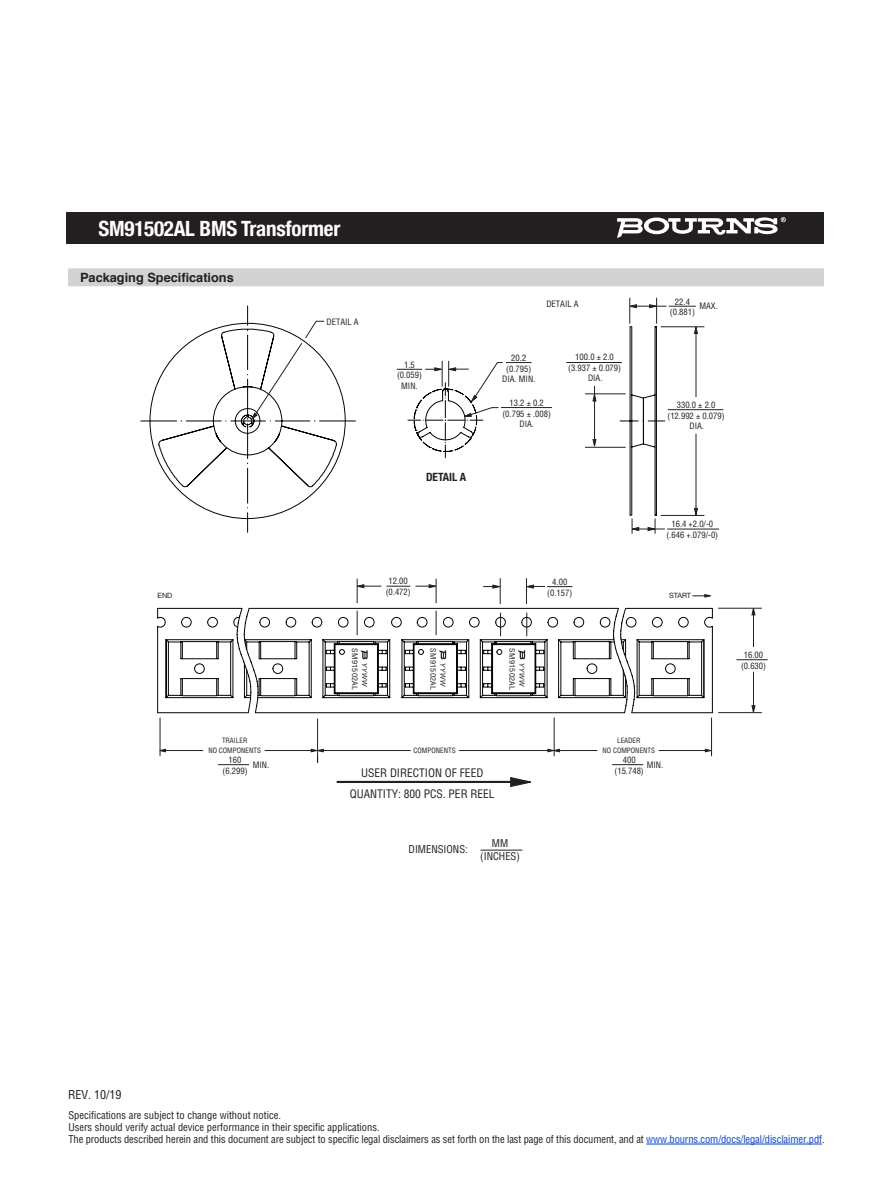
<style>
.page{position:relative;width:891px;height:1188px;background:#fff}
.page>*{position:absolute;margin:0;border:0;box-sizing:border-box;transform-origin:0 0}
.t1{font:700 condensed 21px "Helvetica Neue";letter-spacing:-.01em;color:#fff}
.t2{font:700 12.75px "Helvetica";color:#231f20}
.t3{font:condensed 12px "Helvetica";color:#231f20}
.t4{font:condensed 11.4px/21.5px "Helvetica";color:#231f20;text-align:center}
.t5{font:700 condensed 11.4px "Helvetica Neue";color:#231f20}
.t6{font:condensed 10.5px/12px "Helvetica";letter-spacing:-.01em;color:#231f20}
.t7{font:condensed 8.55px/10.8px "Helvetica";color:#231f20;text-align:center}
.t8{font:condensed 7.35px "Helvetica";letter-spacing:.03em;color:#211d1e;scale:1.11 1}
.t9{font:7.35px "Helvetica Neue";color:#211d1e}
.t10{font:condensed 7.2px/10.6px "Helvetica";color:#231f20;text-align:center}
.t11{font:italic 6.9px "Helvetica Neue";color:#171716}
.s1{color:#0042f4}
</style>
<div class="page">
<div style="left:68px;top:268px;width:756px;height:18px;background:#d1d2d4"></div>
<div style="left:67px;top:213px;width:757px;height:31px;background:#231f20"></div>
<hr style="left:646px;top:1144px;width:176px;height:1px;background:#0042f4">
<hr style="left:481px;top:850px;width:41px;height:1px;background:#231f20">
<svg style="left:617px;top:217px;width:169px;height:21px"></svg>
<svg style="left:140px;top:305px;width:517px;height:228px"></svg>
<svg style="left:274px;top:433px;width:64px;height:54px"></svg>
<svg style="left:251px;top:321px;width:74px;height:100px"></svg>
<svg style="left:669px;top:306px;width:27px;height:1px"></svg>
<svg style="left:628px;top:298px;width:9px;height:26px"></svg>
<hr style="left:635px;top:306px;width:31px;height:1px;background:#231f20">
<svg style="left:649px;top:298px;width:9px;height:26px"></svg>
<hr style="left:667px;top:529px;width:52px;height:1px;background:#231f20">
<svg style="left:630px;top:519px;width:35px;height:15px"></svg>
<hr style="left:668px;top:409px;width:55px;height:1px;background:#231f20">
<hr style="left:566px;top:362px;width:56px;height:1px;background:#231f20">
<hr style="left:661px;top:327px;width:43px;height:1px;background:#231f20">
<svg style="left:694px;top:326px;width:4px;height:8px"></svg>
<svg style="left:694px;top:508px;width:4px;height:7px"></svg>
<hr style="left:696px;top:332px;width:1px;height:65px;background:#231f20">
<hr style="left:661px;top:515px;width:43px;height:1px;background:#231f20">
<hr style="left:696px;top:434px;width:1px;height:80px;background:#231f20">
<hr style="left:585px;top:447px;width:41px;height:1px;background:#231f20">
<svg style="left:593px;top:393px;width:3px;height:8px"></svg>
<svg style="left:593px;top:439px;width:3px;height:9px"></svg>
<hr style="left:585px;top:394px;width:41px;height:1px;background:#231f20">
<hr style="left:594px;top:386px;width:1px;height:59px;background:#231f20">
<svg style="left:509px;top:777px;width:22px;height:11px"></svg>
<hr style="left:337px;top:781px;width:191px;height:2px;background:#231f20">
<hr style="left:459px;top:750px;width:90px;height:1px;background:#231f20">
<hr style="left:554px;top:718px;width:1px;height:38px;background:#231f20">
<hr style="left:322px;top:750px;width:89px;height:1px;background:#231f20">
<hr style="left:317px;top:719px;width:1px;height:44px;background:#231f20">
<svg style="left:705px;top:749px;width:6px;height:3px"></svg>
<hr style="left:659px;top:750px;width:48px;height:1px;background:#231f20">
<hr style="left:711px;top:718px;width:1px;height:38px;background:#231f20">
<svg style="left:548px;top:749px;width:12px;height:3px"></svg>
<hr style="left:558px;top:750px;width:39px;height:1px;background:#231f20">
<svg style="left:312px;top:608px;width:401px;height:106px"></svg>
<svg style="left:157px;top:608px;width:155px;height:106px"></svg>
<hr style="left:158px;top:608px;width:84px;height:1px;background:#040503">
<hr style="left:249px;top:608px;width:369px;height:1px;background:#040503">
<hr style="left:255px;top:712px;width:370px;height:1px;background:#040503">
<hr style="left:501px;top:407px;width:51px;height:1px;background:#231f20">
<svg style="left:397px;top:361px;width:134px;height:56px"></svg>
<hr style="left:736px;top:659px;width:32px;height:1px;background:#231f20">
<hr style="left:612px;top:764px;width:31px;height:1px;background:#231f20">
<hr style="left:160px;top:718px;width:1px;height:38px;background:#231f20">
<svg style="left:311px;top:749px;width:13px;height:3px"></svg>
<hr style="left:265px;top:750px;width:48px;height:1px;background:#231f20">
<svg style="left:159px;top:749px;width:7px;height:3px"></svg>
<hr style="left:164px;top:750px;width:39px;height:1px;background:#231f20">
<hr style="left:218px;top:764px;width:31px;height:1px;background:#231f20">
<hr style="left:718px;top:608px;width:44px;height:1px;background:#231f20">
<svg style="left:752px;top:607px;width:3px;height:8px"></svg>
<svg style="left:752px;top:705px;width:3px;height:9px"></svg>
<hr style="left:753px;top:614px;width:1px;height:33px;background:#231f20">
<hr style="left:718px;top:712px;width:44px;height:1px;background:#231f20">
<hr style="left:753px;top:672px;width:1px;height:39px;background:#231f20">
<svg style="left:337px;top:578px;width:375px;height:135px"></svg>
<h1 class="t1" style="left:98px;top:211px;width:243px">SM91502AL BMS Transformer</h1>
<p class="t2" style="left:80px;top:267px;width:155px">Packaging Specifications</p>
<p class="t7" style="left:327px;top:316px;width:34px">DETAIL A</p>
<p class="t7" style="left:546px;top:298px;width:34px">DETAIL A</p>
<p class="t7" style="left:397px;top:359px;width:27px">1.5 (0.059)<br>MIN.</p>
<p class="t7" style="left:502px;top:352px;width:35px">20.2 (0.795)<br>DIA. MIN.</p>
<p class="t7" style="left:568px;top:352px;width:54px">100.0 ± 2.0 (3.937 ± 0.079)</p>
<p class="t7" style="left:588px;top:372px;width:16px">DIA.</p>
<p class="t5" style="left:426px;top:468px;width:42px">DETAIL A</p>
<p class="t7" style="left:502px;top:397px;width:50px">13.2 ± 0.2 (0.795 ± .008)<br>DIA.</p>
<p class="t7" style="left:670px;top:296px;width:27px">22.4 (0.881)</p>
<p class="t7" style="left:700px;top:301px;width:20px">MAX.</p>
<p class="t7" style="left:667px;top:399px;width:59px">330.0 ± 2.0 (12.992 ± 0.079)</p>
<p class="t7" style="left:689px;top:420px;width:16px">DIA.</p>
<p class="t7" style="left:666px;top:519px;width:53px">16.4 +2.0/-0 (.646 +.079/-0)</p>
<p class="t7" style="left:386px;top:576px;width:27px">12.00 (0.472)</p>
<p class="t7" style="left:547px;top:576px;width:27px">4.00 (0.157)</p>
<p class="t9" style="left:158px;top:590px;width:16px">END</p>
<p class="t9" style="left:669px;top:590px;width:23px">START</p>
<p class="t10" style="left:208px;top:735px;width:54px">TRAILER<br>NO COMPONENTS</p>
<p class="t7" style="left:223px;top:754px;width:27px">160 (6.299)</p>
<p class="t7" style="left:253px;top:759px;width:18px">MIN.</p>
<p class="t8" style="left:359px;top:648px;width:39px;rotate:90deg">SM91502AL</p>
<p class="t11" style="left:369px;top:663px;width:26px;rotate:90deg">YYWW</p>
<p class="t8" style="left:438px;top:648px;width:39px;rotate:90deg">SM91502AL</p>
<p class="t11" style="left:448px;top:663px;width:26px;rotate:90deg">YYWW</p>
<p class="t8" style="left:517px;top:648px;width:39px;rotate:90deg">SM91502AL</p>
<p class="t11" style="left:527px;top:663px;width:26px;rotate:90deg">YYWW</p>
<p class="t10" style="left:414px;top:745px;width:44px">COMPONENTS</p>
<p class="t10" style="left:603px;top:735px;width:54px">LEADER<br>NO COMPONENTS</p>
<p class="t4" style="left:350px;top:762px;width:146px">USER DIRECTION OF FEED<br>QUANTITY: 800 PCS. PER REEL</p>
<p class="t6" style="left:409px;top:843px;width:61px">DIMENSIONS:</p>
<p class="t6" style="left:480px;top:837px;width:41px;line-height:12.6px;text-align:center">MM (INCHES)</p>
<p class="t7" style="left:615px;top:754px;width:31px">400 (15.748)</p>
<p class="t7" style="left:647px;top:759px;width:18px">MIN.</p>
<p class="t7" style="left:741px;top:649px;width:27px">16.00 (0.630)</p>
<p class="t3" style="left:68px;top:1087px;width:55px">REV. 10/19</p>
<p class="t6" style="left:68px;top:1109px;width:758px">Specifications are subject to change without notice.<br>Users should verify actual device performance in their specific applications.<br>The products described herein and this document are subject to specific legal disclaimers as set forth on the last page of this document, and at <span class="s1">www.bourns.com/docs/legal/disclaimer.pdf</span>.</p>
</div>
